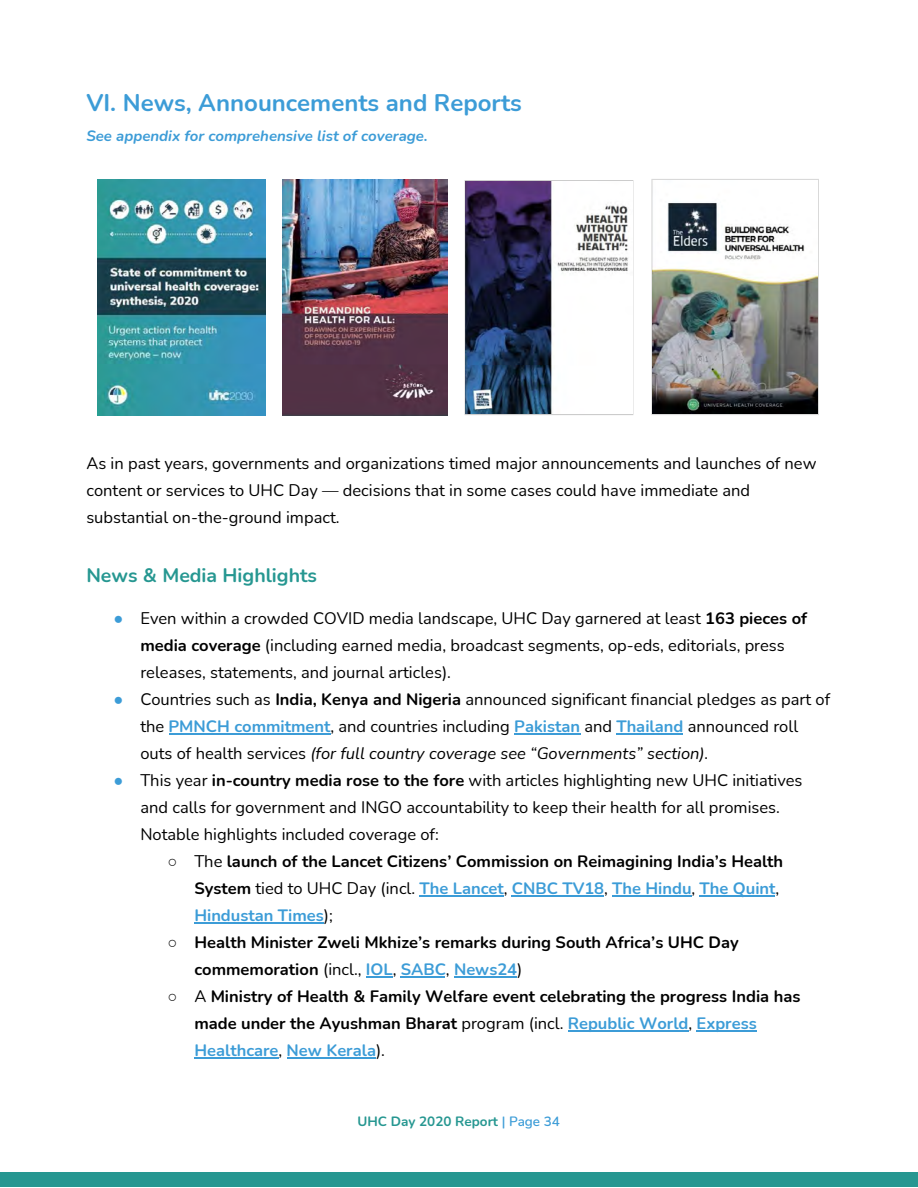
<style>
.page{position:relative;width:918px;height:1188px;background:#fff}
.page>*{position:absolute;margin:0;border:0;box-sizing:border-box;transform-origin:0 0}
.t1{font:700 24px "Nunito";color:#3c9cd7}
.t2{font:700 19.5px "Nunito";color:#269791}
.t3{font:16.5px/27px "Nunito";color:#000}
.t4{font:700 16.5px/27px "Nunito";color:#000}
.t5{font:italic 700 15px "Nunito";color:#3c9cd7}
.t6{font:700 13.5px "Nunito";color:#269791}
.s1{font-family:"Arial";color:#3c9cd7}
.s2{font-weight:700}
.s3{font-weight:700;color:#3c9cd7}
.s4{font-style:italic}
.s5{font-family:"Arial";font-weight:400}
.s6{font-weight:400}
.s7{color:#3c9cd7}
.s8{font-weight:600;color:#3c9cd7}
</style>
<div class="page">
<img style="left:98px;top:180px;width:168px;height:235px">
<img style="left:282px;top:180px;width:166px;height:235px">
<div style="left:465px;top:180px;width:168px;height:235px;border:1px solid #ccc"></div>
<img style="left:466px;top:181px;width:166px;height:233px">
<div style="left:651px;top:179px;width:168px;height:236px;border:1px solid #d9d9d9"></div>
<img style="left:652px;top:180px;width:166px;height:234px">
<hr style="left:169px;top:734px;width:162px;height:1px;background:#3c9cd7">
<hr style="left:514px;top:734px;width:66px;height:1px;background:#3c9cd7">
<hr style="left:616px;top:734px;width:67px;height:1px;background:#3c9cd7">
<hr style="left:420px;top:896px;width:84px;height:1px;background:#3c9cd7">
<hr style="left:512px;top:896px;width:92px;height:1px;background:#3c9cd7">
<hr style="left:612px;top:896px;width:80px;height:1px;background:#3c9cd7">
<hr style="left:700px;top:896px;width:75px;height:1px;background:#3c9cd7">
<hr style="left:195px;top:922px;width:129px;height:2px;background:#3c9cd7">
<hr style="left:366px;top:976px;width:27px;height:2px;background:#3c9cd7">
<hr style="left:400px;top:976px;width:46px;height:2px;background:#3c9cd7">
<hr style="left:454px;top:976px;width:64px;height:2px;background:#3c9cd7">
<hr style="left:568px;top:1030px;width:120px;height:2px;background:#3c9cd7">
<hr style="left:696px;top:1030px;width:61px;height:2px;background:#3c9cd7">
<hr style="left:195px;top:1058px;width:84px;height:1px;background:#3c9cd7">
<hr style="left:287px;top:1058px;width:89px;height:1px;background:#3c9cd7">
<div style="left:0;top:1172px;width:918px;height:15px;background:#269791"></div>
<h1 class="t1" style="left:86px;top:87px;width:437px">VI. News, Announcements and Reports</h1>
<p class="t5" style="left:86px;top:125px;width:343px">See appendix for comprehensive list of coverage.</p>
<p class="t3" style="left:86px;top:450px;width:732px">As in past years, governments and organizations timed major announcements and launches of new content or services to UHC Day — decisions that in some cases could have immediate and substantial on-the-ground impact.</p>
<p class="t2" style="left:86px;top:562px;width:232px">News &amp; Media Highlights</p>
<p class="t3" style="left:140px;top:605px;width:668px;text-indent:-27px"><span class="s1">●</span> Even within a crowded COVID media landscape, UHC Day garnered at least <span class="s2">163 pieces of media coverage</span> (including earned media, broadcast segments, op-eds, editorials, press releases, statements, and journal articles).</p>
<p class="t3" style="left:140px;top:686px;width:691px;text-indent:-27px"><span class="s1">●</span> Countries such as <span class="s2">India, Kenya and Nigeria</span> announced significant financial pledges as part of the <span class="s3">PMNCH commitment</span>, and countries including <span class="s3">Pakistan</span> and <span class="s3">Thailand</span> announced roll outs of health services <span class="s4">(for full country coverage see “Governments” section).</span></p>
<p class="t3" style="left:140px;top:767px;width:664px;text-indent:-27px"><span class="s1">●</span> This year <span class="s2">in-country media rose to the fore</span> with articles highlighting new UHC initiatives and calls for government and INGO accountability to keep their health for all promises.<br>Notable highlights included coverage of:</p>
<p class="t4" style="left:194px;top:848px;width:590px;text-indent:-27px"><span class="s5">○</span> <span class="s6">The</span> launch of the Lancet Citizens’ Commission on Reimagining India’s Health<br>System <span class="s6">tied to UHC Day (incl.</span> <span class="s7">The Lancet</span><span class="s6">,</span> <span class="s7">CNBC TV18</span><span class="s6">,</span> <span class="s7">The Hindu</span><span class="s6">,</span> <span class="s7">The Quint</span><span class="s6">,<br></span><span class="s7">Hindustan Times</span><span class="s6">);</span></p>
<p class="t4" style="left:194px;top:929px;width:546px;text-indent:-27px"><span class="s5">○</span> Health Minister Zweli Mkhize’s remarks during South Africa’s UHC Day commemoration <span class="s6">(incl.,</span> <span class="s7">IOL</span><span class="s6">,</span> <span class="s7">SABC</span><span class="s6">,</span> <span class="s7">News24</span><span class="s6">)</span></p>
<p class="t4" style="left:194px;top:983px;width:608px;text-indent:-27px"><span class="s5">○</span> <span class="s6">A</span> Ministry of Health &amp; Family Welfare event celebrating the progress India has made under the Ayushman Bharat <span class="s6">program (incl.</span> <span class="s7">Republic World</span><span class="s6">,</span> <span class="s7">Express<br>Healthcare</span><span class="s6">,</span> <span class="s7">New Kerala</span><span class="s6">).</span></p>
<p class="t6" style="left:358px;top:1112px;width:204px">UHC Day 2020 Report <span class="s8">| Page 34</span></p>
</div>
